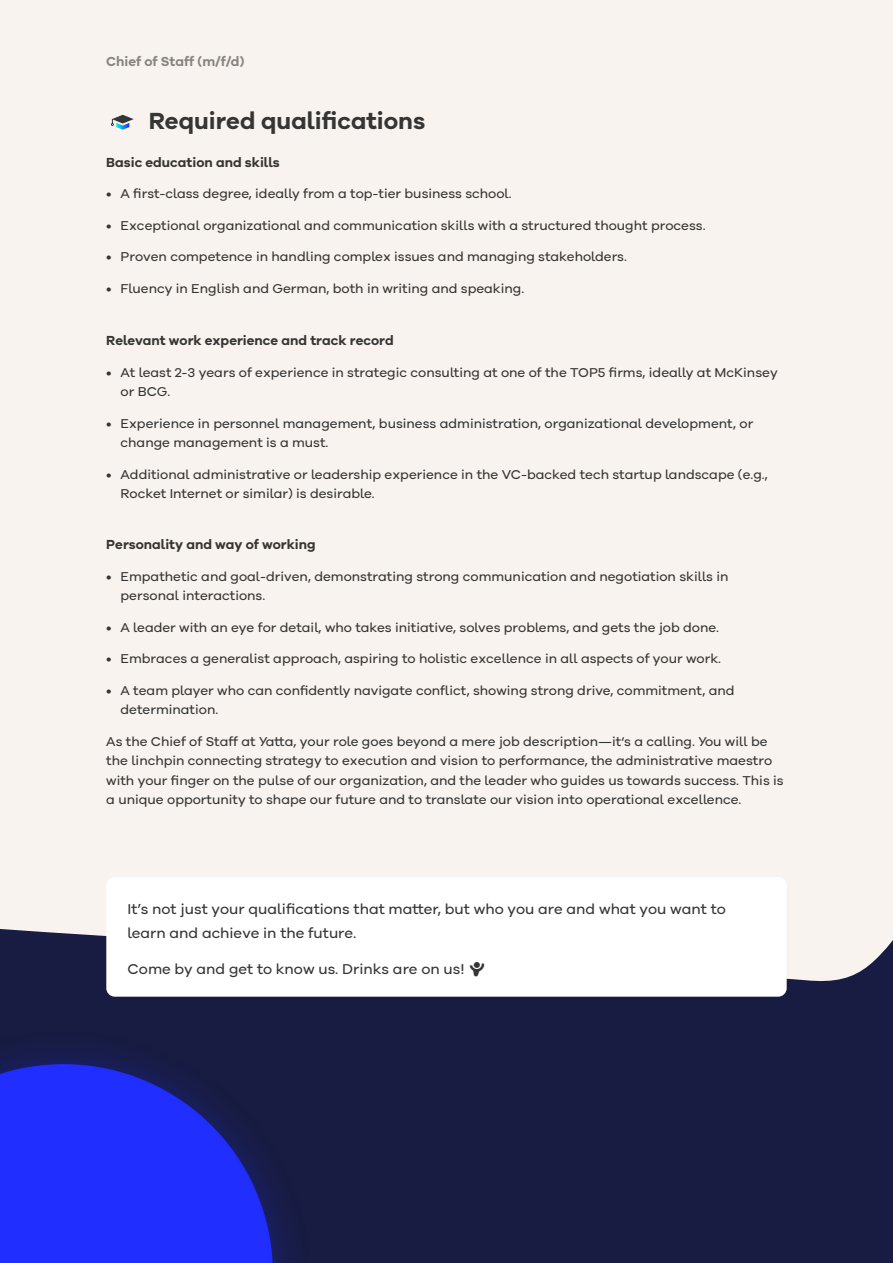
<style>
.page{position:relative;width:893px;height:1263px;background:#fff}
.page>*{position:absolute;margin:0;border:0;box-sizing:border-box;transform-origin:0 0}
.t1{font:700 24px "Hiro Grotesque";color:#353535}
.t2{font:15px/24px "Hiro Grotesque";color:#353535}
.t3{font:13.5px/19.5px "Hiro Grotesque";color:#353535}
.t4{font:700 13.5px "Hiro Grotesque";color:#353535}
.t5{font:700 13.5px "Hiro Grotesque";color:#858585}
</style>
<div class="page">
<div style="left:0;top:653px;width:893px;height:610px;background:#181c42"></div>
<img style="left:0;top:1051px;width:289px;height:212px">
<div style="left:0;top:0;width:893px;height:914px;background:#f8f3ee"></div>
<svg style="left:0;top:914px;width:893px;height:67px;fill:#f8f3ee"></svg>
<div style="left:106px;top:877px;width:681px;height:120px;background:#fff;border-radius:9px"></div>
<svg style="left:111px;top:115px;width:23px;height:15px"></svg>
<p class="t5" style="left:106px;top:53px;width:140px">Chief of Staff (m/f/d)</p>
<h1 class="t1" style="left:149px;top:106px;width:278px">Required qualifications</h1>
<p class="t4" style="left:106px;top:154px;width:175px">Basic education and skills</p>
<p class="t3" style="left:106px;top:184px;width:407px">• A first-class degree, ideally from a top-tier business school.</p>
<p class="t3" style="left:106px;top:215px;width:601px">• Exceptional organizational and communication skills with a structured thought process.</p>
<p class="t3" style="left:106px;top:247px;width:522px">• Proven competence in handling complex issues and managing stakeholders.</p>
<p class="t3" style="left:106px;top:278px;width:419px">• Fluency in English and German, both in writing and speaking.</p>
<p class="t4" style="left:106px;top:332px;width:289px">Relevant work experience and track record</p>
<p class="t3" style="left:121px;top:362px;width:659px;text-indent:-14px">• At least 2-3 years of experience in strategic consulting at one of the TOP5 firms, ideally at McKinsey or BCG.</p>
<p class="t3" style="left:121px;top:413px;width:634px;text-indent:-14px">• Experience in personnel management, business administration, organizational development, or change management is a must.</p>
<p class="t3" style="left:121px;top:464px;width:649px;text-indent:-14px">• Additional administrative or leadership experience in the VC-backed tech startup landscape (e.g.,<br>Rocket Internet or similar) is desirable.</p>
<p class="t4" style="left:106px;top:537px;width:211px">Personality and way of working</p>
<p class="t3" style="left:121px;top:566px;width:609px;text-indent:-14px">• Empathetic and goal-driven, demonstrating strong communication and negotiation skills in personal interactions.</p>
<p class="t3" style="left:106px;top:617px;width:614px">• A leader with an eye for detail, who takes initiative, solves problems, and gets the job done.</p>
<p class="t3" style="left:106px;top:649px;width:616px">• Embraces a generalist approach, aspiring to holistic excellence in all aspects of your work.</p>
<p class="t3" style="left:121px;top:680px;width:615px;text-indent:-14px">• A team player who can confidently navigate conflict, showing strong drive, commitment, and determination.</p>
<p class="t3" style="left:106px;top:731px;width:679px">As the Chief of Staff at Yatta, your role goes beyond a mere job description—it‘s a calling. You will be the linchpin connecting strategy to execution and vision to performance, the administrative maestro with your finger on the pulse of our organization, and the leader who guides us towards success. This is a unique opportunity to shape our future and to translate our vision into operational excellence.</p>
<p class="t2" style="left:128px;top:896px;width:600px">It’s not just your qualifications that matter, but who you are and what you want to learn and achieve in the future.</p>
<p class="t2" style="left:128px;top:956px;width:360px">Come by and get to know us. Drinks are on us! \o/</p>
</div>
